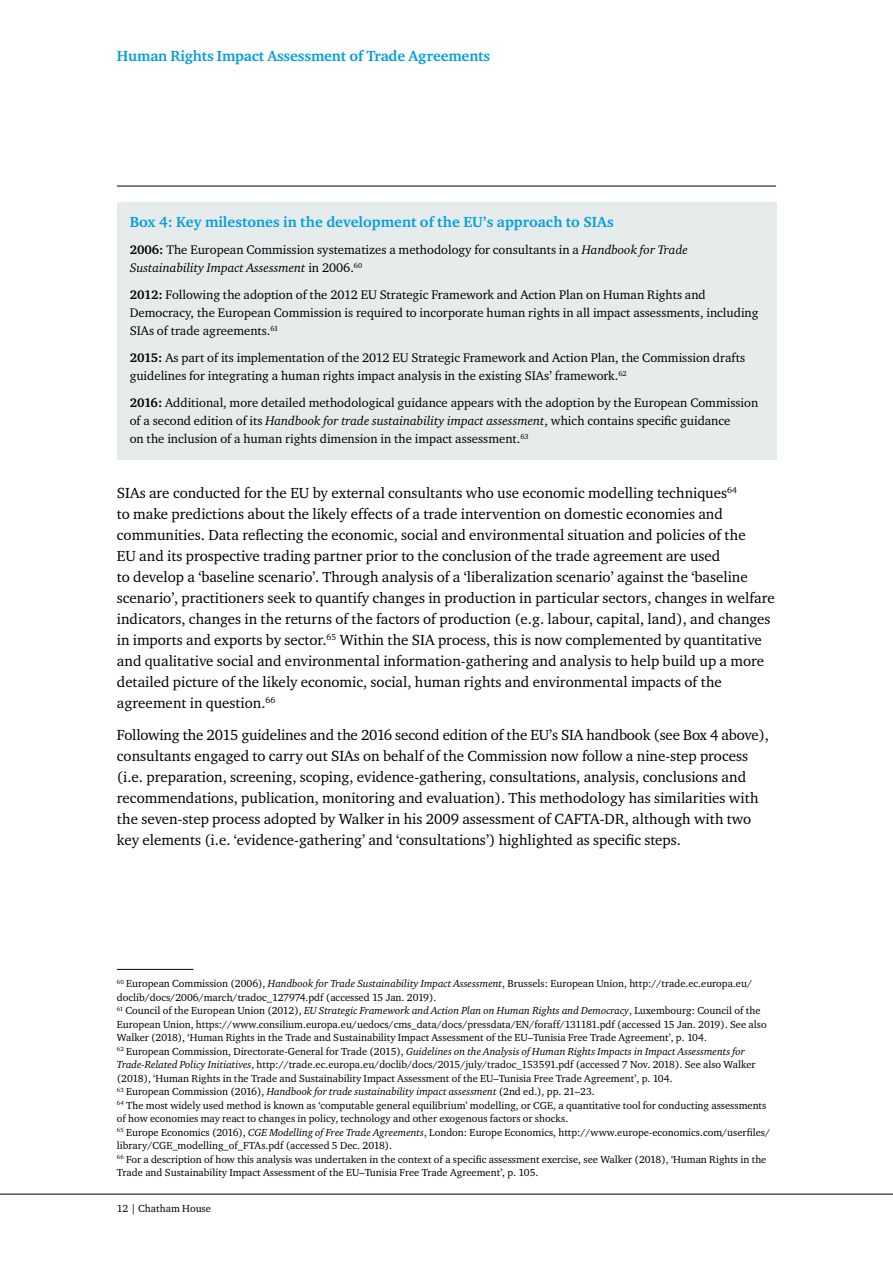
<style>
.page{position:relative;width:893px;height:1263px;background:#fff}
.page>*{position:absolute;margin:0;border:0;box-sizing:border-box;transform-origin:0 0}
.t1{font:15px/21px "Charter ITC";color:#000}
.t2{font:700 15px "Charter ITC";letter-spacing:-.005em;color:#009ee0}
.t3{font:12.75px/18px "Charter ITC";color:#000}
.t4{font:10.5px/13.5px "Charter ITC";color:#000}
.s1{font-weight:700}
.s2{font-style:italic}
</style>
<div class="page">
<hr style="left:117px;top:186px;width:659px;height:1px;background:#000">
<hr style="left:0;top:1194px;width:893px;height:1px;background:#000">
<div style="left:117px;top:203px;width:659px;height:40px;background:#e6ecec"></div>
<div style="left:117px;top:231px;width:659px;height:59px;background:#e6ecec"></div>
<div style="left:117px;top:276px;width:659px;height:76px;background:#e6ecec"></div>
<div style="left:117px;top:339px;width:659px;height:58px;background:#e6ecec"></div>
<div style="left:117px;top:384px;width:659px;height:75px;background:#e6ecec"></div>
<hr style="left:117px;top:969px;width:76px;height:1px;background:#000">
<h1 class="t2" style="left:117px;top:47px;width:375px">Human Rights Impact Assessment of Trade Agreements</h1>
<h1 class="t2" style="left:130px;top:213px;width:485px">Box 4: Key milestones in the development of the EU’s approach to SIAs</h1>
<p class="t3" style="left:130px;top:240px;width:560px"><span class="s1">2006:</span> The European Commission systematizes a methodology for consultants in a <span class="s2">Handbook for Trade<br>Sustainability Impact Assessment</span> in 2006.<sup>60</sup></p>
<p class="t3" style="left:130px;top:285px;width:630px"><span class="s1">2012:</span> Following the adoption of the 2012 EU Strategic Framework and Action Plan on Human Rights and<br>Democracy, the European Commission is required to incorporate human rights in all impact assessments, including<br>SIAs of trade agreements.<sup>61</sup></p>
<p class="t3" style="left:130px;top:348px;width:617px"><span class="s1">2015:</span> As part of its implementation of the 2012 EU Strategic Framework and Action Plan, the Commission drafts guidelines for integrating a human rights impact analysis in the existing SIAs’ framework.<sup>62</sup></p>
<p class="t3" style="left:130px;top:393px;width:630px"><span class="s1">2016:</span> Additional, more detailed methodological guidance appears with the adoption by the European Commission of a second edition of its <span class="s2">Handbook for trade sustainability impact assessment</span>, which contains specific guidance<br>on the inclusion of a human rights dimension in the impact assessment.<sup>63</sup></p>
<p class="t1" style="left:117px;top:482px;width:659px">SIAs are conducted for the EU by external consultants who use economic modelling techniques<sup>64<br></sup>to make predictions about the likely effects of a trade intervention on domestic economies and communities. Data reflecting the economic, social and environmental situation and policies of the<br>EU and its prospective trading partner prior to the conclusion of the trade agreement are used<br>to develop a ‘baseline scenario’. Through analysis of a ‘liberalization scenario’ against the ‘baseline scenario’, practitioners seek to quantify changes in production in particular sectors, changes in welfare indicators, changes in the returns of the factors of production (e.g. labour, capital, land), and changes in imports and exports by sector.<sup>65</sup> Within the SIA process, this is now complemented by quantitative and qualitative social and environmental information-gathering and analysis to help build up a more detailed picture of the likely economic, social, human rights and environmental impacts of the agreement in question.<sup>66</sup></p>
<p class="t1" style="left:117px;top:723px;width:654px">Following the 2015 guidelines and the 2016 second edition of the EU’s SIA handbook (see Box 4 above), consultants engaged to carry out SIAs on behalf of the Commission now follow a nine-step process (i.e. preparation, screening, scoping, evidence-gathering, consultations, analysis, conclusions and recommendations, publication, monitoring and evaluation). This methodology has similarities with the seven-step process adopted by Walker in his 2009 assessment of CAFTA-DR, although with two key elements (i.e. ‘evidence-gathering’ and ‘consultations’) highlighted as specific steps.</p>
<p class="t4" style="left:117px;top:976px;width:655px"><sup>60</sup> European Commission (2006), <span class="s2">Handbook for Trade Sustainability Impact Assessment</span>, Brussels: European Union, http://trade.ec.europa.eu/ doclib/docs/2006/march/tradoc_127974.pdf (accessed 15 Jan. 2019).<br><sup>61</sup> Council of the European Union (2012), <span class="s2">EU Strategic Framework and Action Plan on Human Rights and Democracy</span>, Luxembourg: Council of the European Union, https://www.consilium.europa.eu/uedocs/cms_data/docs/pressdata/EN/foraff/131181.pdf (accessed 15 Jan. 2019). See also Walker (2018), ‘Human Rights in the Trade and Sustainability Impact Assessment of the EU–Tunisia Free Trade Agreement’, p. 104.<br><sup>62</sup> European Commission, Directorate-General for Trade (2015), <span class="s2">Guidelines on the Analysis of Human Rights Impacts in Impact Assessments for Trade-Related Policy Initiatives</span>, http://trade.ec.europa.eu/doclib/docs/2015/july/tradoc_153591.pdf (accessed 7 Nov. 2018). See also Walker (2018), ‘Human Rights in the Trade and Sustainability Impact Assessment of the EU–Tunisia Free Trade Agreement’, p. 104.<br><sup>63</sup> European Commission (2016), <span class="s2">Handbook for trade sustainability impact assessment</span> (2nd ed.), pp. 21–23.<br><sup>64</sup> The most widely used method is known as ‘computable general equilibrium’ modelling, or CGE, a quantitative tool for conducting assessments of how economies may react to changes in policy, technology and other exogenous factors or shocks.<br><sup>65</sup> Europe Economics (2016), <span class="s2">CGE Modelling of Free Trade Agreements</span>, London: Europe Economics, http://www.europe-economics.com/userfiles/ library/CGE_modelling_of_FTAs.pdf (accessed 5 Dec. 2018).<br><sup>66</sup> For a description of how this analysis was undertaken in the context of a specific assessment exercise, see Walker (2018), ‘Human Rights in the Trade and Sustainability Impact Assessment of the EU–Tunisia Free Trade Agreement’, p. 105.</p>
<p class="t4" style="left:117px;top:1201px;width:96px">12 | Chatham House</p>
</div>
